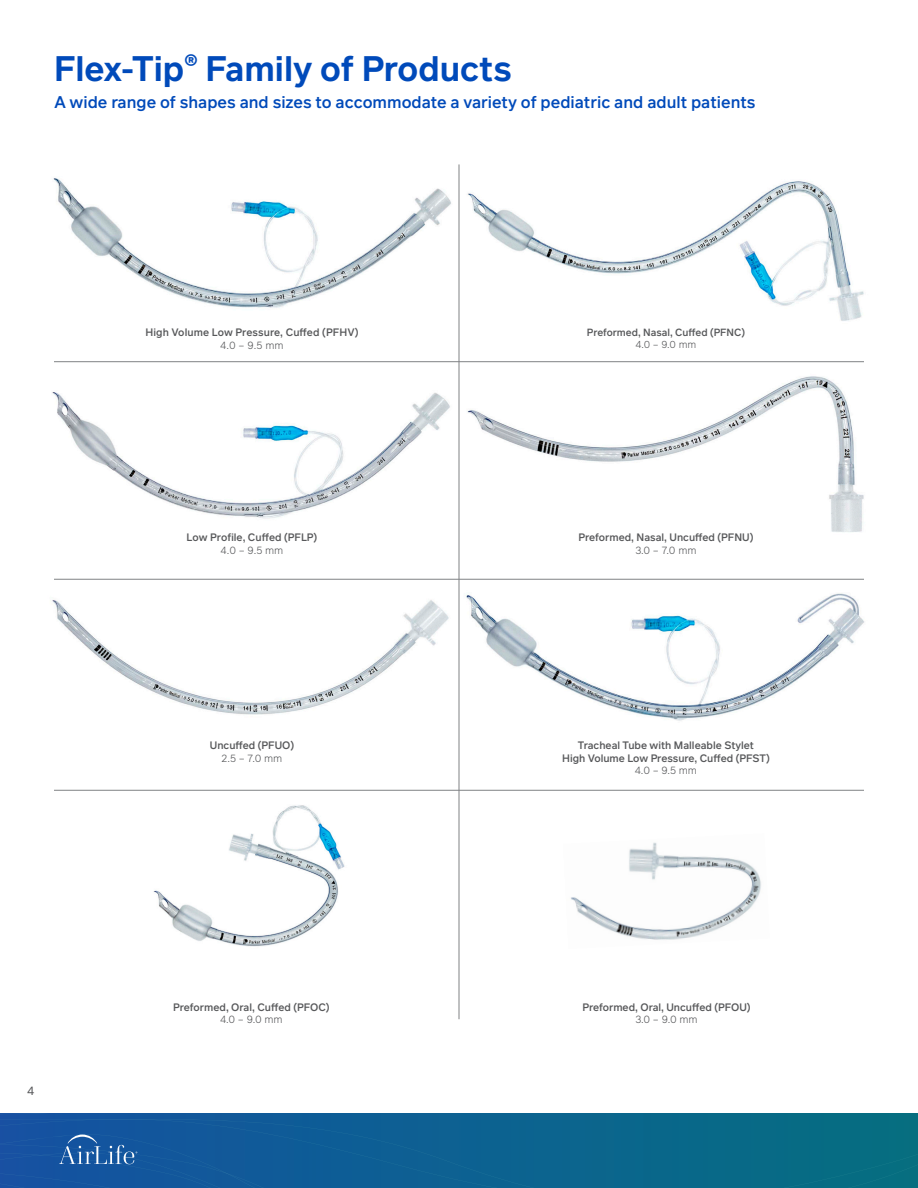
<style>
.page{position:relative;width:918px;height:1188px;background:#fff}
.page>*{position:absolute;margin:0;border:0;box-sizing:border-box;transform-origin:0 0}
.t1{font:600 34.5px "Infra";color:#004aba}
.t2{font:500 16.5px "Infra";color:#004aba}
.t3{font:12px "Infra";color:#57585a}
.t4{font:500 10.5px/12.6px "Infra";color:#57585a;text-align:center}
.t5{font:300 10.5px "Infra";color:#57585a}
.t6{font:500 10.2px "Infra";color:#57585a}
.t7{font:300 10.2px "Infra";color:#57585a}
</style>
<div class="page">
<svg style="left:0;top:1113px;width:918px;height:7px;background:#0d6091"></svg>
<svg style="left:0;top:1120px;width:918px;height:15px;background:#0d6091"></svg>
<svg style="left:0;top:1135px;width:918px;height:53px;background:#0e6192"></svg>
<img style="left:52px;top:600px;width:397px;height:115px">
<img style="left:458px;top:582px;width:407px;height:150px">
<img style="left:467px;top:376px;width:397px;height:156px">
<img style="left:467px;top:181px;width:397px;height:140px">
<img style="left:53px;top:164px;width:406px;height:157px">
<img style="left:52px;top:392px;width:398px;height:127px">
<img style="left:153px;top:805px;width:192px;height:142px">
<img style="left:571px;top:842px;width:190px;height:98px">
<hr style="left:54px;top:361px;width:810px;height:1px;background:#808285">
<hr style="left:54px;top:790px;width:810px;height:1px;background:#808285">
<hr style="left:459px;top:164px;width:1px;height:855px;background:#808285">
<hr style="left:54px;top:579px;width:810px;height:1px;background:#808285">
<h1 class="t1" style="left:54px;top:43px;width:459px">Flex-Tip<sup>®</sup> Family of Products</h1>
<h2 class="t2" style="left:54px;top:90px;width:703px">A wide range of shapes and sizes to accommodate a variety of pediatric and adult patients</h2>
<p class="t4" style="left:145px;top:326px;width:215px">High Volume Low Pressure, Cuffed (PFHV)</p>
<p class="t5" style="left:220px;top:338px;width:65px">4.0 – 9.5 mm</p>
<p class="t6" style="left:587px;top:325px;width:160px">Preformed, Nasal, Cuffed (PFNC)</p>
<p class="t7" style="left:636px;top:337px;width:62px">4.0 – 9.0 mm</p>
<p class="t4" style="left:187px;top:531px;width:132px">Low Profile, Cuffed (PFLP)</p>
<p class="t5" style="left:221px;top:543px;width:64px">4.0 – 9.5 mm</p>
<p class="t4" style="left:579px;top:531px;width:176px">Preformed, Nasal, Uncuffed (PFNU)</p>
<p class="t5" style="left:635px;top:543px;width:63px">3.0 – 7.0 mm</p>
<p class="t4" style="left:210px;top:739px;width:86px">Uncuffed (PFUO)</p>
<p class="t5" style="left:222px;top:751px;width:62px">2.5 – 7.0 mm</p>
<p class="t4" style="left:562px;top:739px;width:209px">Tracheal Tube with Malleable Stylet<br>High Volume Low Pressure, Cuffed (PFST)</p>
<p class="t5" style="left:635px;top:763px;width:64px">4.0 – 9.5 mm</p>
<p class="t3" style="left:27px;top:1082px;width:9px">4</p>
<p class="t4" style="left:173px;top:1000px;width:158px">Preformed, Oral, Cuffed (PFOC)</p>
<p class="t5" style="left:220px;top:1012px;width:64px">4.0 – 9.0 mm</p>
<p class="t4" style="left:582px;top:1000px;width:170px">Preformed, Oral, Uncuffed (PFOU)</p>
<p class="t5" style="left:635px;top:1012px;width:64px">3.0 – 9.0 mm</p>
</div>
